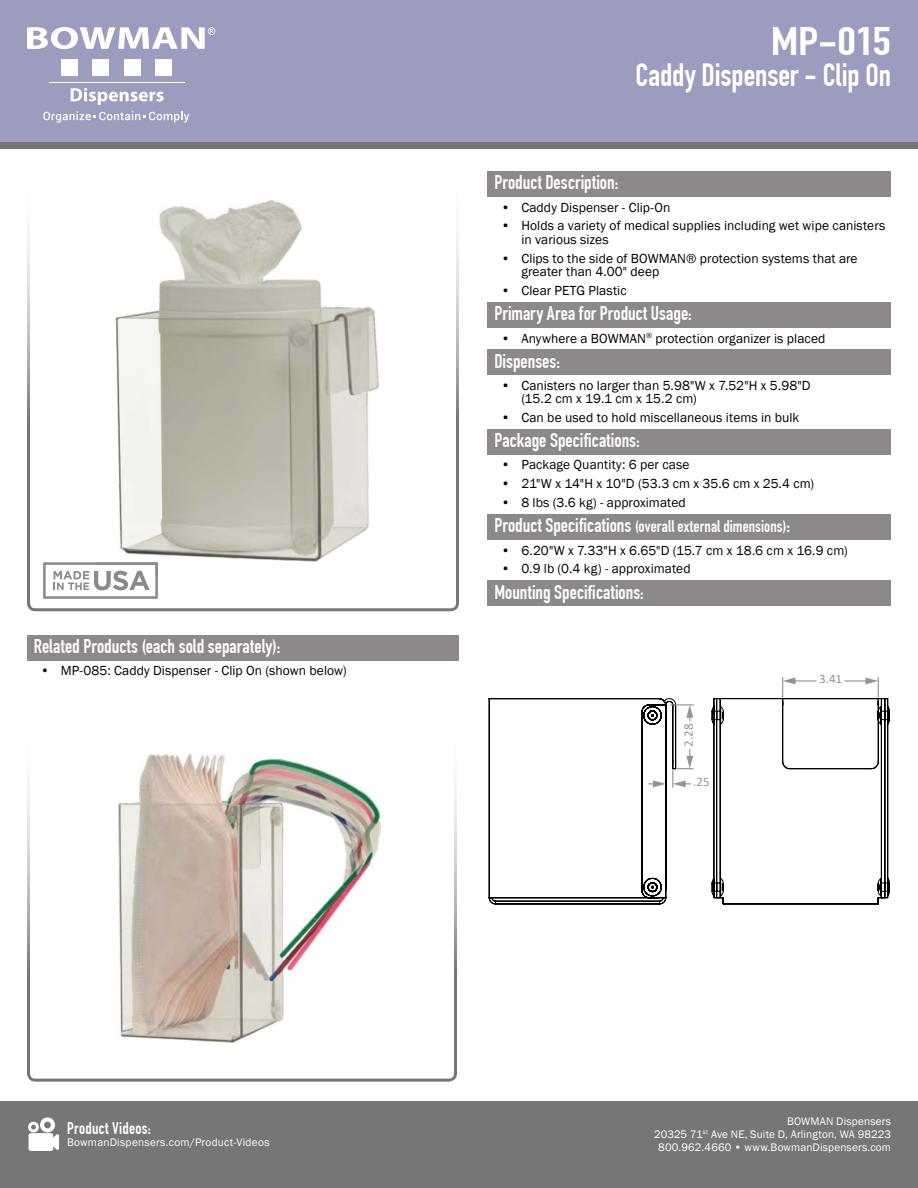
<style>
.page{position:relative;width:918px;height:1188px;background:#fff}
.page>*{position:absolute;margin:0;border:0;box-sizing:border-box;transform-origin:0 0}
.t1{font:700 39px "DIN Condensed";color:#fff;scale:1.28 1}
.t2{font:700 31.5px "DIN Condensed";letter-spacing:-.005em;color:#fff}
.t3{font:700 19.5px "DIN Condensed";color:#fff}
.t4{font:700 16.5px "DIN Condensed";letter-spacing:.005em;color:#fff}
.t5{font:13.5px/18.9px "Franklin Gothic";letter-spacing:.005em;color:#000}
.t6{font:13.05px "Calibri";color:#939598}
.t7{font:11.25px/12.8px "Franklin Gothic";letter-spacing:.015em;color:#fff;text-align:right}
.s1{font-size:19.5px}
</style>
<div class="page">
<div style="left:0;top:1101px;width:918px;height:87px;background:#787675"></div>
<div style="left:0;top:0;width:918px;height:148px;background:#787675"></div>
<svg style="left:28px;top:1117px;width:31px;height:34px"></svg>
<img style="left:27px;top:786px;width:430px;height:296px">
<img style="left:27px;top:234px;width:432px;height:377px">
<div style="left:0;top:0;width:918px;height:142px;background:#9c9cbe"></div>
<svg style="left:27px;top:27px;width:188px;height:22px"></svg>
<div style="left:61px;top:60px;width:17px;height:16px;background:#fff"></div>
<div style="left:92px;top:60px;width:17px;height:16px;background:#fff"></div>
<div style="left:124px;top:60px;width:17px;height:16px;background:#fff"></div>
<div style="left:155px;top:60px;width:17px;height:16px;background:#fff"></div>
<hr style="left:49px;top:82px;width:135px;height:1px;background:#fff">
<svg style="left:71px;top:88px;width:93px;height:17px"></svg>
<svg style="left:43px;top:111px;width:146px;height:12px"></svg>
<svg style="left:712px;top:677px;width:178px;height:227px"></svg>
<svg style="left:489px;top:698px;width:204px;height:206px"></svg>
<img style="left:98px;top:754px;width:293px;height:297px">
<div style="left:488px;top:171px;width:403px;height:26px;background:#8c8988"></div>
<div style="left:488px;top:302px;width:403px;height:26px;background:#8c8988"></div>
<div style="left:488px;top:349px;width:403px;height:26px;background:#8c8988"></div>
<div style="left:488px;top:429px;width:403px;height:26px;background:#8c8988"></div>
<div style="left:488px;top:514px;width:403px;height:26px;background:#8c8988"></div>
<div style="left:488px;top:580px;width:403px;height:26px;background:#8c8988"></div>
<div style="left:27px;top:635px;width:432px;height:26px;background:#8c8988"></div>
<img style="left:96px;top:200px;width:297px;height:376px">
<svg style="left:43px;top:562px;width:115px;height:37px"></svg>
<img style="left:96px;top:562px;width:62px;height:14px">
<h3 class="t3" style="left:34px;top:639px;width:248px">Related Products (each sold separately):</h3>
<p class="t5" style="left:40px;top:662px;width:308px">ï MP-085: Caddy Dispenser - Clip On (shown below)</p>
<p class="t4" style="left:67px;top:1122px;width:85px">Product Videos:</p>
<p class="t7" style="left:67px;top:1136px;width:204px">BowmanDispensers.com/Product-Videos</p>
<h1 class="t1" style="left:771px;top:27px;width:95px">MP-015</h1>
<h2 class="t2" style="left:636px;top:64px;width:257px">Caddy Dispenser - Clip On</h2>
<h3 class="t3" style="left:494px;top:175px;width:125px">Product Description:</h3>
<p class="t5" style="left:501px;top:198px;width:386px">ï Caddy Dispenser - Clip-On<br>ï Holds a variety of medical supplies including wet wipe canisters</p>
<p class="t5" style="left:501px;top:231px;width:358px;text-indent:20px">in various sizes<br>ï Clips to the side of BOWMAN® protection systems that are</p>
<p class="t5" style="left:501px;top:263px;width:160px;text-indent:20px">greater than 4.00" deep ï Clear PETG Plastic</p>
<h3 class="t3" style="left:494px;top:306px;width:199px">Primary Area for Product Usage:</h3>
<p class="t5" style="left:501px;top:329px;width:326px">ï Anywhere a BOWMAN<sup>®</sup> protection organizer is placed</p>
<h3 class="t3" style="left:494px;top:354px;width:67px">Dispenses:</h3>
<p class="t5" style="left:521px;top:379px;width:291px;line-height:13.5px;text-indent:-20px">ï Canisters no larger than 5.98"W x 7.52"H x 5.98"D (15.2 cm x 19.1 cm x 15.2 cm)</p>
<p class="t5" style="left:501px;top:409px;width:300px">ï Can be used to hold miscellaneous items in bulk</p>
<h3 class="t3" style="left:494px;top:429px;width:147px">Package Specifications:</h3>
<p class="t5" style="left:501px;top:456px;width:315px">ï Package Quantity: 6 per case<br>ï 21"W x 14"H x 10"D (53.3 cm x 35.6 cm x 25.4 cm) ï 8 lbs (3.6 kg) - approximated</p>
<p class="t4" style="left:494px;top:521px;width:297px"><span class="s1">Product Specifications</span> (overall external dimensions)<span class="s1">:</span></p>
<p class="t5" style="left:501px;top:541px;width:348px">ï 6.20"W x 7.33"H x 6.65"D (15.7 cm x 18.6 cm x 16.9 cm) ï 0.9 lb (0.4 kg) - approximated</p>
<h3 class="t3" style="left:494px;top:580px;width:151px">Mounting Specifications:</h3>
<p class="t6" style="left:681px;top:747px;width:25px;rotate:-90deg">2.28</p>
<p class="t6" style="left:693px;top:773px;width:18px">.25</p>
<p class="t6" style="left:819px;top:670px;width:25px">3.41</p>
<p class="t7" style="left:654px;top:1116px;width:238px">BOWMAN Dispensers<br>20325 71<sup>st</sup> Ave NE, Suite D, Arlington, WA 98223<br>800.962.4660 ï www.BowmanDispensers.com</p>
</div>
